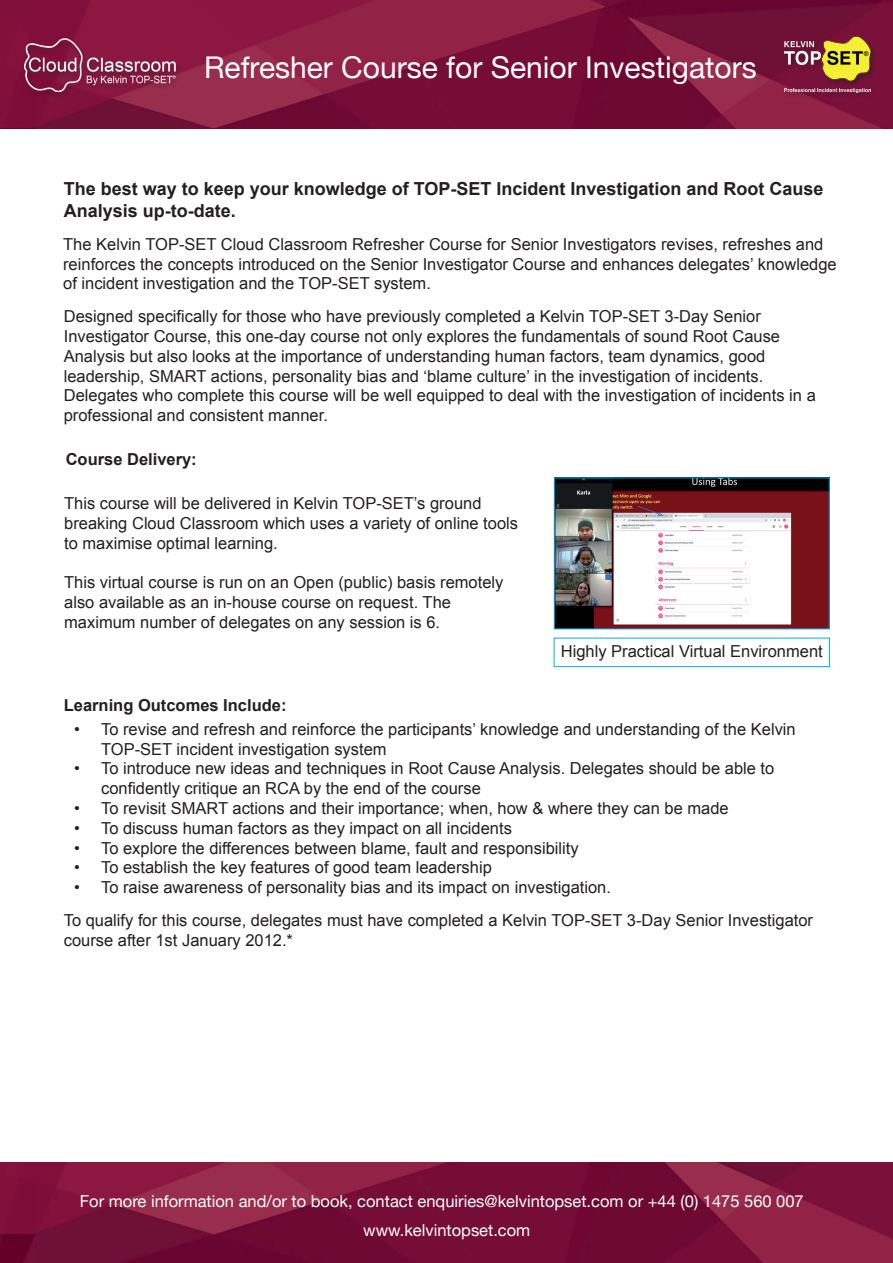
<style>
.page{position:relative;width:893px;height:1263px;background:#fff}
.page>*{position:absolute;margin:0;border:0;box-sizing:border-box;transform-origin:0 0}
.t1{font:30px "Helvetica Neue";color:#fff}
.t2{font:700 18px/21.6px "Arial";color:#231f20}
.t3{font:16.5px/19.8px "Arial";color:#231f20}
.t4{font:16.5px "Helvetica Neue";color:#fff}
.t5{font:700 16.5px "Arial";color:#231f20}
</style>
<div class="page">
<img style="left:0;top:0;width:893px;height:128px">
<img style="left:0;top:1162px;width:893px;height:101px">
<div style="left:21px;top:38px;width:161px;height:62px;background:#231f20;opacity:.5"></div>
<img style="left:24px;top:39px;width:152px;height:53px">
<div style="left:782px;top:35px;width:95px;height:65px;background:#231f20;opacity:.5"></div>
<img style="left:784px;top:36px;width:87px;height:56px">
<img style="left:556px;top:480px;width:271px;height:147px">
<div style="left:554px;top:638px;width:276px;height:29px;background:#fff;border:1px solid #00aeef"></div>
<h1 class="t1" style="left:204px;top:46px;width:554px">Refresher Course for Senior Investigators</h1>
<p class="t2" style="left:64px;top:178px;width:761px">The best way to keep your knowledge of TOP-SET Incident Investigation and Root Cause<br>Analysis up-to-date.</p>
<p class="t3" style="left:63px;top:234px;width:775px">The Kelvin TOP-SET Cloud Classroom Refresher Course for Senior Investigators revises, refreshes and reinforces the concepts introduced on the Senior Investigator Course and enhances delegates’ knowledge of incident investigation and the TOP-SET system.</p>
<p class="t3" style="left:64px;top:307px;width:754px">Designed specifically for those who have previously completed a Kelvin TOP-SET 3-Day Senior Investigator Course, this one-day course not only explores the fundamentals of sound Root Cause Analysis but also looks at the importance of understanding human factors, team dynamics, good leadership, SMART actions, personality bias and ‘blame culture’ in the investigation of incidents.<br>Delegates who complete this course will be well equipped to deal with the investigation of incidents in a professional and consistent manner.</p>
<p class="t5" style="left:66px;top:448px;width:133px">Course Delivery:</p>
<p class="t3" style="left:64px;top:493px;width:455px">This course will be delivered in Kelvin TOP-SET’s ground breaking Cloud Classroom which uses a variety of online tools to maximise optimal learning.</p>
<p class="t3" style="left:64px;top:573px;width:441px">This virtual course is run on an Open (public) basis remotely also available as an in-house course on request. The maximum number of delegates on any session is 6.</p>
<p class="t5" style="left:64px;top:694px;width:224px">Learning Outcomes Include:</p>
<p class="t3" style="left:561px;top:642px;width:263px">Highly Practical Virtual Environment</p>
<p class="t3" style="left:101px;top:719px;width:696px;text-indent:-27px">• To revise and refresh and reinforce the participants’ knowledge and understanding of the Kelvin<br>TOP-SET incident investigation system</p>
<p class="t3" style="left:101px;top:759px;width:675px;text-indent:-27px">• To introduce new ideas and techniques in Root Cause Analysis. Delegates should be able to confidently critique an RCA by the end of the course</p>
<p class="t3" style="left:74px;top:798px;width:656px">• To revisit SMART actions and their importance; when, how &amp; where they can be made</p>
<p class="t3" style="left:74px;top:818px;width:439px">• To discuss human factors as they impact on all incidents</p>
<p class="t3" style="left:74px;top:838px;width:506px">• To explore the differences between blame, fault and responsibility</p>
<p class="t3" style="left:74px;top:858px;width:419px">• To establish the key features of good team leadership</p>
<p class="t3" style="left:74px;top:878px;width:538px">• To raise awareness of personality bias and its impact on investigation.</p>
<p class="t3" style="left:64px;top:910px;width:751px">To qualify for this course, delegates must have completed a Kelvin TOP-SET 3-Day Senior Investigator course after 1st January 2012.*</p>
<p class="t4" style="left:80px;top:1189px;width:725px">For more information and/or to book, contact enquiries@kelvintopset.com or +44 (0) 1475 560 007</p>
<p class="t4" style="left:363px;top:1218px;width:169px">www.kelvintopset.com</p>
</div>
